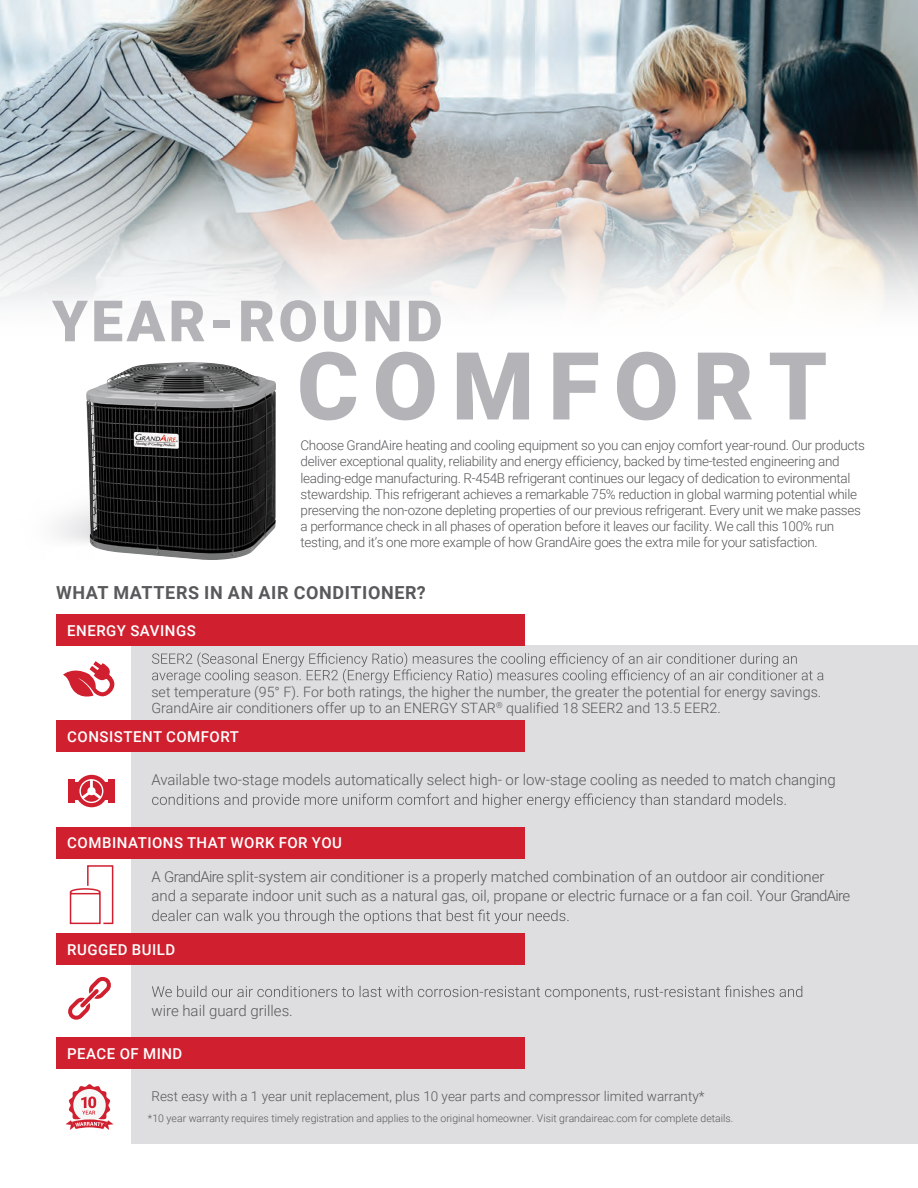
<style>
.page{position:relative;width:918px;height:1188px;background:#fff}
.page>*{position:absolute;margin:0;border:0;box-sizing:border-box;transform-origin:0 0}
.t1{font:900 94.05px "Roboto";letter-spacing:.15em;color:#b4b3b7}
.t2{font:900 57px "Roboto";letter-spacing:.06em;color:#b4b3b7}
.t3{font:700 18px "Roboto";letter-spacing:.035em;color:#58595b}
.t4{font:300 15px/19.5px "Roboto";color:#57585a}
.t5{font:500 15px "Roboto";letter-spacing:.035em;color:#fff}
.t6{font:300 14.25px/16.5px "Roboto";color:#57585a}
.t7{font:300 13.5px/16.2px "Roboto";letter-spacing:-.025em;color:#57585a}
.t8{font:300 13.5px "Roboto";color:#57585a}
.t9{font:300 10.5px "Roboto";color:#57585a}
</style>
<div class="page">
<img style="left:0;top:0;width:918px;height:128px">
<img style="left:0;top:128px;width:918px;height:176px">
<img style="left:86px;top:362px;width:190px;height:198px">
<div style="left:131px;top:646px;width:787px;height:498px;background:#dedee1"></div>
<svg style="left:152px;top:652px;width:671px;height:31px"></svg>
<svg style="left:152px;top:793px;width:634px;height:15px"></svg>
<svg style="left:152px;top:910px;width:417px;height:14px"></svg>
<svg style="left:152px;top:986px;width:650px;height:14px"></svg>
<div style="left:56px;top:614px;width:469px;height:32px;background:#d0202f"></div>
<div style="left:56px;top:721px;width:469px;height:31px;background:#d0202f"></div>
<div style="left:56px;top:827px;width:469px;height:31px;background:#d0202f"></div>
<div style="left:56px;top:933px;width:469px;height:32px;background:#d0202f"></div>
<div style="left:56px;top:1037px;width:469px;height:32px;background:#d0202f"></div>
<svg style="left:64px;top:661px;width:51px;height:36px"></svg>
<div style="left:108px;top:779px;width:6px;height:24px;background:#d0202f"></div>
<div style="left:69px;top:779px;width:6px;height:24px;background:#d0202f"></div>
<div style="left:73px;top:782px;width:38px;height:18px;background:#d0202f"></div>
<div style="left:75px;top:775px;width:33px;height:32px;background:#d0202f;border-radius:50%"></div>
<div style="left:79px;top:779px;width:24px;height:24px;border:1px solid #fff;border-radius:50%"></div>
<svg style="left:78px;top:780px;width:26px;height:22px"></svg>
<div style="left:87px;top:787px;width:9px;height:8px;border:3px solid #fff;border-radius:50%"></div>
<div style="left:87px;top:865px;width:26px;height:59px;border:2px solid #d0202f"></div>
<div style="left:71px;top:886px;width:32px;height:10px;border:3px solid #fff;border-radius:50%"></div>
<div style="left:71px;top:891px;width:32px;height:34px;border:3px solid #fff"></div>
<svg style="left:70px;top:889px;width:30px;height:6px"></svg>
<div style="left:70px;top:888px;width:31px;height:8px;border:2px solid #d22030;border-radius:50%"></div>
<div style="left:71px;top:894px;width:29px;height:29px;background:#fff"></div>
<div style="left:70px;top:893px;width:31px;height:31px;border:2px solid #d0202f"></div>
<svg style="left:68px;top:977px;width:43px;height:43px"></svg>
<svg style="left:65px;top:1084px;width:49px;height:46px"></svg>
<h2 class="t2" style="left:52px;top:281px;width:392px">YEAR-ROUND</h2>
<h1 class="t1" style="left:297px;top:320px;width:532px">COMFORT</h1>
<p class="t7" style="left:301px;top:437px;width:566px">Choose GrandAire heating and cooling equipment so you can enjoy comfort year-round. Our products deliver exceptional quality, reliability and energy efficiency, backed by time-tested engineering and leading-edge manufacturing. R-454B refrigerant continues our legacy of dedication to evironmental stewardship. This refrigerant achieves a remarkable 75% reduction in global warming potential while preserving the non-ozone depleting properties of our previous refrigerant. Every unit we make passes a performance check in all phases of operation before it leaves our facility. We call this 100% run testing, and it’s one more example of how GrandAire goes the extra mile for your satisfaction.</p>
<h3 class="t3" style="left:56px;top:579px;width:371px">WHAT MATTERS IN AN AIR CONDITIONER?</h3>
<p class="t5" style="left:67px;top:620px;width:130px">ENERGY SAVINGS</p>
<p class="t6" style="left:151px;top:683px;width:671px">set temperature (95° F). For both ratings, the higher the number, the greater the potential for energy savings.<br>GrandAire air conditioners offer up to an ENERGY STAR<sup>®</sup> qualified 18 SEER2 and 13.5 EER2.</p>
<p class="t5" style="left:67px;top:726px;width:173px">CONSISTENT COMFORT</p>
<p class="t4" style="left:151px;top:770px;width:686px">Available two-stage models automatically select high- or low-stage cooling as needed to match changing</p>
<p class="t5" style="left:67px;top:832px;width:276px">COMBINATIONS THAT WORK FOR YOU</p>
<p class="t4" style="left:151px;top:866px;width:700px">A GrandAire split-system air conditioner is a properly matched combination of an outdoor air conditioner and a separate indoor unit such as a natural gas, oil, propane or electric furnace or a fan coil. Your GrandAire</p>
<p class="t5" style="left:67px;top:939px;width:110px">RUGGED BUILD</p>
<p class="t4" style="left:151px;top:1001px;width:143px">wire hail guard grilles.</p>
<p class="t5" style="left:67px;top:1043px;width:117px">PEACE OF MIND</p>
<p class="t8" style="left:151px;top:1087px;width:555px">Rest easy with a 1 year unit replacement, plus 10 year parts and compressor limited warranty*</p>
<p class="t9" style="left:148px;top:1111px;width:587px">*10 year warranty requires timely registration and applies to the original homeowner. Visit grandaireac.com for complete details.</p>
</div>
